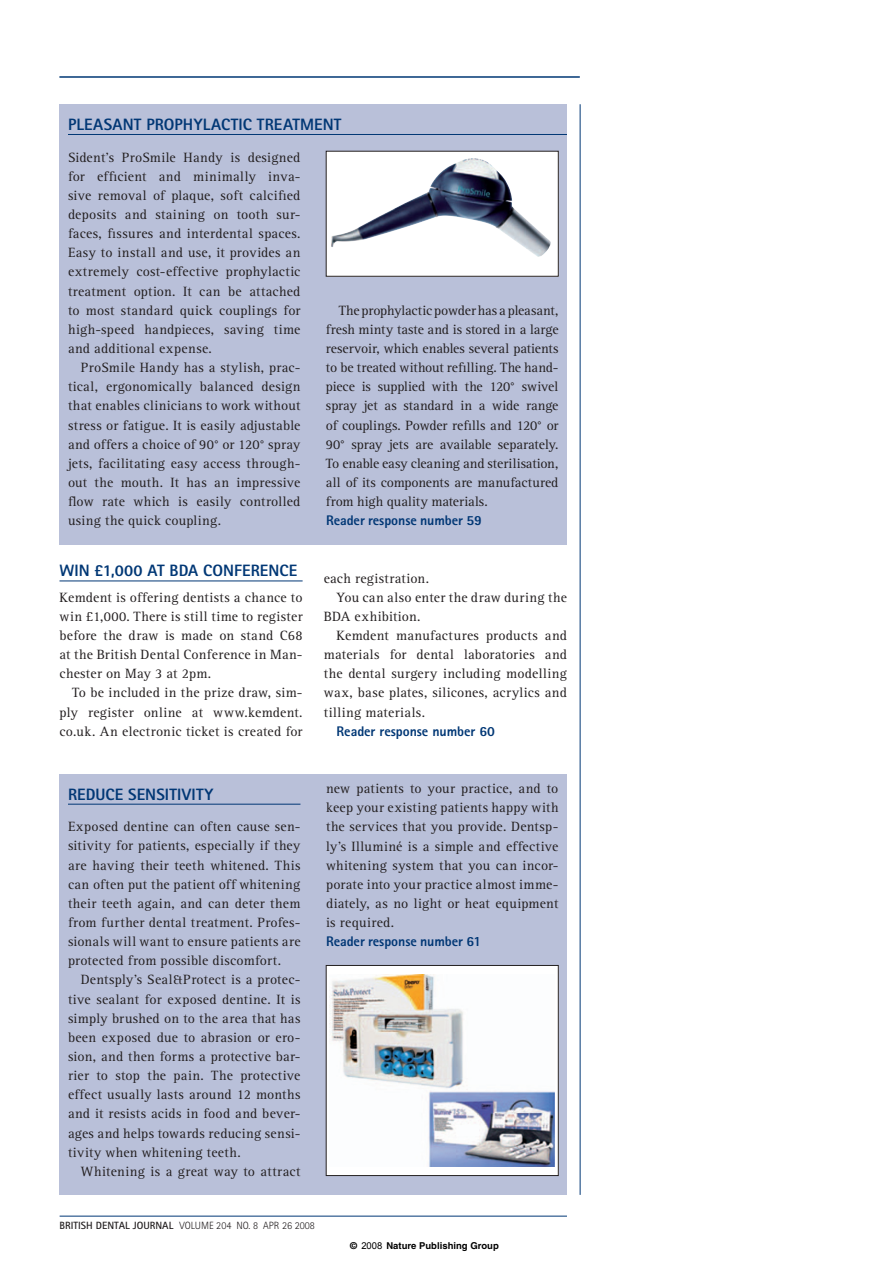
<style>
.page{position:relative;width:893px;height:1263px;background:#fff}
.page>*{position:absolute;margin:0;border:0;box-sizing:border-box;transform-origin:0 0}
.t1{font:800 16.5px "Rotis Sans Serif";letter-spacing:.01em;color:#013775}
.t2{font:13.95px/19.2px "Rotis Serif";letter-spacing:.015em;color:#231f20}
.t3{font:13.95px/19.2px "Rotis Serif";letter-spacing:-.005em;color:#231f20}
.t4{font:800 13.95px "Rotis Sans Serif";letter-spacing:-.005em;color:#013775}
.t5{font:300 10.5px "Rotis Sans Serif";color:#231f20}
.t6{font:700 9.45px "Helvetica";color:#000}
.s1{font-family:"Rotis Sans Serif";font-weight:800;color:#013775}
.s2{font-weight:700}
.s3{font-family:"Arial";font-weight:400}
</style>
<div class="page">
<div style="left:59px;top:104px;width:508px;height:440px;background:#b9c0d9"></div>
<div style="left:59px;top:774px;width:508px;height:421px;background:#b9c0d9"></div>
<hr style="left:68px;top:134px;width:499px;height:1px;background:#013775">
<hr style="left:59px;top:77px;width:521px;height:1px;background:#013775">
<div style="left:326px;top:151px;width:232px;height:125px;background:#fff"></div>
<div style="left:326px;top:965px;width:232px;height:211px;background:#fff"></div>
<hr style="left:580px;top:104px;width:1px;height:1091px;background:#013775">
<hr style="left:60px;top:1216px;width:507px;height:1px;background:#013775">
<img style="left:331px;top:158px;width:220px;height:99px">
<hr style="left:68px;top:804px;width:232px;height:1px;background:#013775">
<img style="left:329px;top:975px;width:226px;height:191px">
<div style="left:326px;top:965px;width:232px;height:211px;border:1px solid #231f20"></div>
<hr style="left:59px;top:581px;width:244px;height:1px;background:#013775">
<p class="t1" style="left:68px;top:118px;width:275px">PLEASANT PROPHYLACTIC TREATMENT</p>
<p class="t2" style="left:68px;top:149px;width:234px">Sident’s ProSmile Handy is designed</p>
<p class="t2" style="left:68px;top:168px;width:234px">for efficient and minimally inva-</p>
<p class="t2" style="left:68px;top:187px;width:234px">sive removal of plaque, soft calcified</p>
<p class="t2" style="left:68px;top:206px;width:234px">deposits and staining on tooth sur-</p>
<p class="t2" style="left:68px;top:225px;width:234px">faces, fissures and interdental spaces.</p>
<p class="t2" style="left:68px;top:244px;width:234px">Easy to install and use, it provides an</p>
<p class="t2" style="left:68px;top:264px;width:234px">extremely cost-effective prophylactic</p>
<p class="t2" style="left:68px;top:283px;width:234px">treatment option. It can be attached</p>
<p class="t2" style="left:68px;top:302px;width:234px">to most standard quick couplings for</p>
<p class="t2" style="left:68px;top:321px;width:234px">high-speed handpieces, saving time</p>
<p class="t2" style="left:68px;top:340px;width:145px">and additional expense.</p>
<p class="t2" style="left:81px;top:359px;width:221px">ProSmile Handy has a stylish, prac-</p>
<p class="t2" style="left:68px;top:378px;width:234px">tical, ergonomically balanced design</p>
<p class="t2" style="left:68px;top:397px;width:234px">that enables clinicians to work without</p>
<p class="t2" style="left:68px;top:417px;width:234px">stress or fatigue. It is easily adjustable</p>
<p class="t2" style="left:68px;top:436px;width:234px">and offers a choice of 90° or 120° spray</p>
<p class="t2" style="left:68px;top:455px;width:234px">jets, facilitating easy access through-</p>
<p class="t2" style="left:68px;top:474px;width:234px">out the mouth. It has an impressive</p>
<p class="t2" style="left:68px;top:493px;width:234px">flow rate which is easily controlled</p>
<p class="t2" style="left:68px;top:512px;width:155px">using the quick coupling.</p>
<p class="t3" style="left:326px;top:302px;width:234px;text-indent:13px">The prophylactic powder has a pleasant, fresh minty taste and is stored in a large reservoir, which enables several patients to be treated without refilling. The hand&shy;piece is supplied with the 120° swivel spray jet as standard in a wide range of couplings. Powder refills and 120° or 90° spray jets are available separately.<br>To enable easy cleaning and sterilisation, all of its components are manufactured from high quality materials.<br><span class="s1">Reader response number 59</span></p>
<p class="t1" style="left:59px;top:565px;width:239px">WIN £1,000 AT BDA CONFERENCE</p>
<p class="t2" style="left:59px;top:589px;width:245px">Kemdent is offering dentists a chance to</p>
<p class="t2" style="left:59px;top:608px;width:245px">win £1,000. There is still time to register</p>
<p class="t2" style="left:59px;top:627px;width:245px">before the draw is made on stand C68</p>
<p class="t2" style="left:59px;top:646px;width:245px">at the British Dental Conference in Man-</p>
<p class="t2" style="left:59px;top:665px;width:153px">chester on May 3 at 2pm.</p>
<p class="t2" style="left:72px;top:684px;width:232px">To be included in the prize draw, sim-</p>
<p class="t2" style="left:59px;top:704px;width:245px">ply register online at www.kemdent.</p>
<p class="t2" style="left:59px;top:723px;width:245px">co.uk. An electronic ticket is created for</p>
<p class="t2" style="left:324px;top:570px;width:107px">each registration.</p>
<p class="t2" style="left:337px;top:589px;width:232px">You can also enter the draw during the</p>
<p class="t2" style="left:324px;top:608px;width:98px">BDA exhibition.</p>
<p class="t2" style="left:337px;top:627px;width:232px">Kemdent manufactures products and</p>
<p class="t2" style="left:324px;top:646px;width:245px">materials for dental laboratories and</p>
<p class="t2" style="left:324px;top:665px;width:245px">the dental surgery including modelling</p>
<p class="t2" style="left:324px;top:684px;width:245px">wax, base plates, silicones, acrylics and</p>
<p class="t2" style="left:324px;top:704px;width:103px">tilling materials.</p>
<p class="t4" style="left:337px;top:726px;width:160px">Reader response number 60</p>
<p class="t1" style="left:68px;top:788px;width:147px">REDUCE SENSITIVITY</p>
<p class="t2" style="left:68px;top:818px;width:234px">Exposed dentine can often cause sen-</p>
<p class="t2" style="left:68px;top:838px;width:234px">sitivity for patients, especially if they</p>
<p class="t2" style="left:68px;top:857px;width:234px">are having their teeth whitened. This</p>
<p class="t2" style="left:68px;top:876px;width:234px">can often put the patient off whitening</p>
<p class="t2" style="left:68px;top:895px;width:234px">their teeth again, and can deter them</p>
<p class="t2" style="left:68px;top:914px;width:234px">from further dental treatment. Profes-</p>
<p class="t2" style="left:68px;top:933px;width:234px">sionals will want to ensure patients are</p>
<p class="t2" style="left:68px;top:952px;width:214px">protected from possible discomfort.</p>
<p class="t2" style="left:81px;top:971px;width:221px">Dentsply’s Seal&amp;Protect is a protec-</p>
<p class="t2" style="left:68px;top:991px;width:234px">tive sealant for exposed dentine. It is</p>
<p class="t2" style="left:68px;top:1010px;width:234px">simply brushed on to the area that has</p>
<p class="t2" style="left:68px;top:1029px;width:234px">been exposed due to abrasion or ero-</p>
<p class="t2" style="left:68px;top:1048px;width:234px">sion, and then forms a protective bar-</p>
<p class="t2" style="left:68px;top:1067px;width:234px">rier to stop the pain. The protective</p>
<p class="t2" style="left:68px;top:1086px;width:234px">effect usually lasts around 12 months</p>
<p class="t2" style="left:68px;top:1105px;width:234px">and it resists acids in food and bever-</p>
<p class="t2" style="left:68px;top:1125px;width:234px">ages and helps towards reducing sensi-</p>
<p class="t2" style="left:68px;top:1144px;width:174px">tivity when whitening teeth.</p>
<p class="t2" style="left:81px;top:1163px;width:221px">Whitening is a great way to attract</p>
<p class="t2" style="left:326px;top:780px;width:234px">new patients to your practice, and to keep your existing patients happy with the services that you provide. Dentsp&shy;ly’s Illuminé is a simple and effective whitening system that you can incor&shy;porate into your practice almost imme&shy;diately, as no light or heat equipment is required.<br><span class="s1">Reader response number 61</span></p>
<p class="t5" style="left:60px;top:1222px;width:257px"><span class="s2">BRITISH DENTAL JOURNAL</span> VOLUME 204 NO. 8 APR 26 2008</p>
<p class="t6" style="left:350px;top:1240px;width:150px">© <span class="s3">2008</span> Nature Publishing Group</p>
</div>
